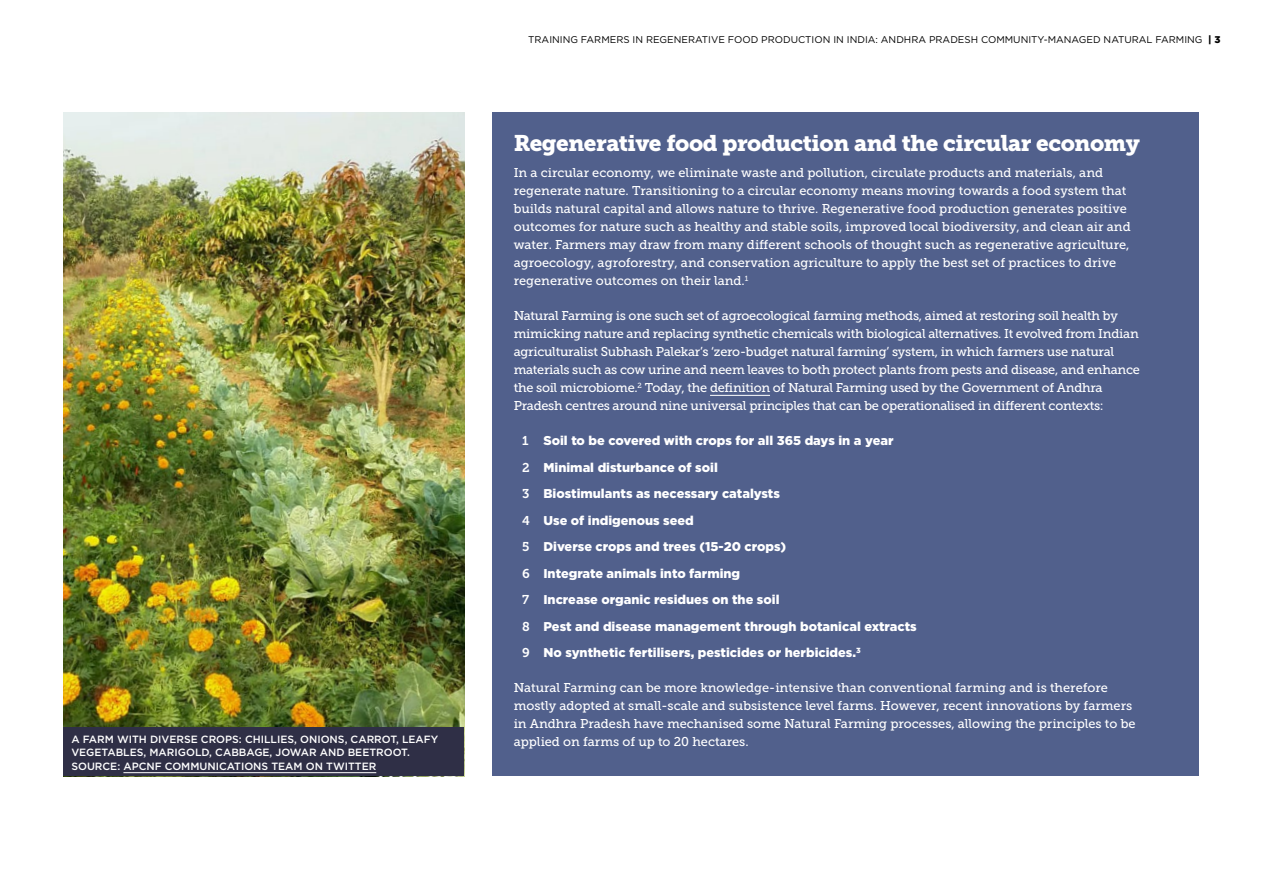
<style>
.page{position:relative;width:1263px;height:893px;background:#fff}
.page>*{position:absolute;margin:0;border:0;box-sizing:border-box;transform-origin:0 0}
.t1{font:22.5px "Museo Slab 900";letter-spacing:-.02em;color:#fff}
.t2{font:12.75px/18px "Museo Slab 500";letter-spacing:-.005em;color:#fff}
.t3{font:900 12.75px/26.5px "Gotham";color:#fff}
.t4{font:500 10.5px/13.5px "Gotham";color:#fff}
.t5{font:9.75px "Gotham";color:#000}
.s1{font-weight:900}
.s2{font-family:"Museo Slab 700";font-weight:400}
</style>
<div class="page">
<div style="left:492px;top:113px;width:707px;height:663px;background:#51608c"></div>
<hr style="left:710px;top:395px;width:60px;height:1px;background:#fff">
<img style="left:64px;top:113px;width:400px;height:615px">
<div style="left:64px;top:728px;width:400px;height:48px;background:#2f2f46"></div>
<hr style="left:123px;top:772px;width:253px;height:1px;background:#fff">
<p class="t5" style="left:528px;top:33px;width:694px">TRAINING FARMERS IN REGENERATIVE FOOD PRODUCTION IN INDIA: ANDHRA PRADESH COMMUNITY-MANAGED NATURAL FARMING <span class="s1">| 3</span></p>
<h1 class="t1" style="left:514px;top:130px;width:628px">Regenerative food production and the circular economy</h1>
<p class="t2" style="left:514px;top:164px;width:618px">In a circular economy, we eliminate waste and pollution, circulate products and materials, and regenerate nature. Transitioning to a circular economy means moving towards a food system that builds natural capital and allows nature to thrive. Regenerative food production generates positive outcomes for nature such as healthy and stable soils, improved local biodiversity, and clean air and water. Farmers may draw from many different schools of thought such as regenerative agriculture, agroecology, agroforestry, and conservation agriculture to apply the best set of practices to drive regenerative outcomes on their land.<sup>1</sup></p>
<p class="t2" style="left:514px;top:307px;width:628px">Natural Farming is one such set of agroecological farming methods, aimed at restoring soil health by mimicking nature and replacing synthetic chemicals with biological alternatives. It evolved from Indian agriculturalist Subhash Palekar’s ‘zero-budget natural farming’ system, in which farmers use natural materials such as cow urine and neem leaves to both protect plants from pests and disease, and enhance the soil microbiome.<sup>2</sup> Today, the definition of Natural Farming used by the Government of Andhra Pradesh centres around nine universal principles that can be operationalised in different contexts:</p>
<p class="t3" style="left:522px;top:427px;width:396px"><span class="s2">1</span> Soil to be covered with crops for all 365 days in a year<br><span class="s2">2</span> Minimal disturbance of soil<br><span class="s2">3</span> Biostimulants as necessary catalysts<br><span class="s2">4</span> Use of indigenous seed<br><span class="s2">5</span> Diverse crops and trees (15-20 crops)<br><span class="s2">6</span> Integrate animals into farming<br><span class="s2">7</span> Increase organic residues on the soil<br><span class="s2">8</span> Pest and disease management through botanical extracts <span class="s2">9</span> No synthetic fertilisers, pesticides or herbicides.<sup>3</sup></p>
<p class="t2" style="left:514px;top:679px;width:623px">Natural Farming can be more knowledge-intensive than conventional farming and is therefore mostly adopted at small-scale and subsistence level farms. However, recent innovations by farmers in Andhra Pradesh have mechanised some Natural Farming processes, allowing the principles to be</p>
<p class="t4" style="left:71px;top:732px;width:368px">A FARM WITH DIVERSE CROPS: CHILLIES, ONIONS, CARROT, LEAFY</p>
<p class="t2" style="left:514px;top:733px;width:236px">applied on farms of up to 20 hectares.</p>
<p class="t4" style="left:71px;top:746px;width:340px">VEGETABLES, MARIGOLD, CABBAGE, JOWAR AND BEETROOT.<br>SOURCE: APCNF COMMUNICATIONS TEAM ON TWITTER</p>
</div>
